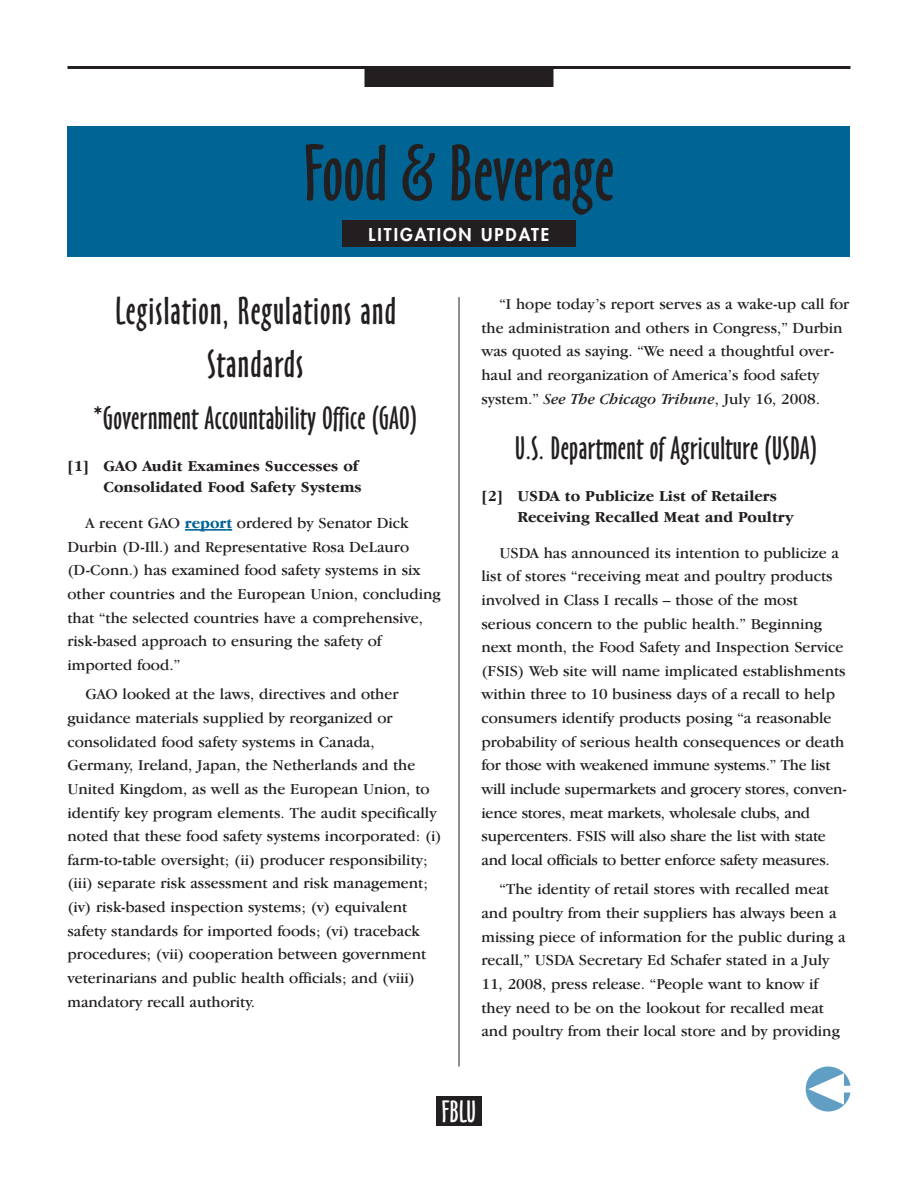
<style>
.page{position:relative;width:918px;height:1188px;background:#fff}
.page>*{position:absolute;margin:0;border:0;box-sizing:border-box;transform-origin:0 0}
.t1{font:73.5px "Oz Handicraft BT";color:#231f20}
.t2{font:36px/52.5px "Oz Handicraft BT";letter-spacing:.03em;color:#231f20;text-align:center}
.t3{font:30px "Oz Handicraft BT";letter-spacing:.015em;color:#231f20}
.t4{font:28.5px "Oz Handicraft BT";color:#fff}
.t5{font:800 17.25px "Futura Std";letter-spacing:.115em;color:#fff}
.t6{font:15.75px/23.7px "Garamond IT Cby BT";color:#231f20}
.t7{font:700 15.75px/21px "Garamond IT Cby BT";color:#231f20;text-align:right}
.s1{font-weight:700;color:#006494}
.s2{font-style:italic}
</style>
<div class="page">
<hr style="left:68px;top:66px;width:782px;height:3px;background:#231f20">
<div style="left:364px;top:69px;width:190px;height:18px;background:#231f20"></div>
<hr style="left:459px;top:297px;width:1px;height:770px;background:#231f20">
<div style="left:436px;top:1096px;width:46px;height:30px;background:#231f20"></div>
<svg style="left:806px;top:1066px;width:44px;height:46px"></svg>
<div style="left:68px;top:126px;width:782px;height:131px;background:#006494"></div>
<div style="left:342px;top:220px;width:234px;height:27px;background:#231f20"></div>
<hr style="left:185px;top:529px;width:41px;height:2px;background:#006494">
<svg style="left:226px;top:529px;width:6px;height:2px"></svg>
<h1 class="t1" style="left:304px;top:132px;width:312px">Food &amp; Beverage</h1>
<p class="t5" style="left:369px;top:226px;width:182px">LITIGATION UPDATE</p>
<h2 class="t2" style="left:115px;top:286px;width:282px">Legislation, Regulations and<br>Standards</h2>
<h3 class="t3" style="left:94px;top:402px;width:325px">*Government Accountability Office (GAO)</h3>
<p class="t7" style="left:68px;top:456px;width:296px">[1] GAO Audit Examines Successes of<br>Consolidated Food Safety Systems</p>
<p class="t6" style="left:68px;top:511px;width:375px;text-indent:18px">A recent GAO <span class="s1">report</span> ordered by Senator Dick Durbin (D-Ill.) and Representative Rosa DeLauro (D-Conn.) has examined food safety systems in six other countries and the European Union, concluding that “the selected countries have a comprehensive, risk-based approach to ensuring the safety of imported food.”</p>
<p class="t6" style="left:67px;top:682px;width:376px;text-indent:18px">GAO looked at the laws, directives and other guidance materials supplied by reorganized or consolidated food safety systems in Canada, Germany, Ireland, Japan, the Netherlands and the United Kingdom, as well as the European Union, to identify key program elements. The audit specifically noted that these food safety systems incorporated: (i) farm-to-table oversight; (ii) producer responsibility; (iii) separate risk assessment and risk management; (iv) risk-based inspection systems; (v) equivalent safety standards for imported foods; (vi) traceback procedures; (vii) cooperation between government veterinarians and public health officials; and (viii) mandatory recall authority.</p>
<p class="t6" style="left:481px;top:292px;width:369px;text-indent:18px">“I hope today’s report serves as a wake-up call for the administration and others in Congress,” Durbin was quoted as saying. “We need a thoughtful over&shy;haul and reorganization of America’s food safety system.” <span class="s2">See The Chicago Tribune</span>, July 16, 2008.</p>
<h3 class="t3" style="left:515px;top:431px;width:303px">U.S. Department of Agriculture (USDA)</h3>
<p class="t7" style="left:517px;top:485px;width:278px;text-align:left;text-indent:-36px">[2] USDA to Publicize List of Retailers<br>Receiving Recalled Meat and Poultry</p>
<p class="t6" style="left:481px;top:541px;width:367px;text-indent:18px">USDA has announced its intention to publicize a list of stores “receiving meat and poultry products involved in Class I recalls – those of the most serious concern to the public health.” Beginning next month, the Food Safety and Inspection Service (FSIS) Web site will name implicated establishments within three to 10 business days of a recall to help consumers identify products posing “a reasonable probability of serious health consequences or death for those with weakened immune systems.” The list will include supermarkets and grocery stores, conven&shy;ience stores, meat markets, wholesale clubs, and supercenters. FSIS will also share the list with state and local officials to better enforce safety measures.</p>
<p class="t6" style="left:481px;top:877px;width:366px;text-indent:18px">“The identity of retail stores with recalled meat and poultry from their suppliers has always been a missing piece of information for the public during a recall,” USDA Secretary Ed Schafer stated in a July 11, 2008, press release. “People want to know if they need to be on the lookout for recalled meat and poultry from their local store and by providing</p>
<h3 class="t4" style="left:442px;top:1095px;width:36px">FBLU</h3>
</div>
